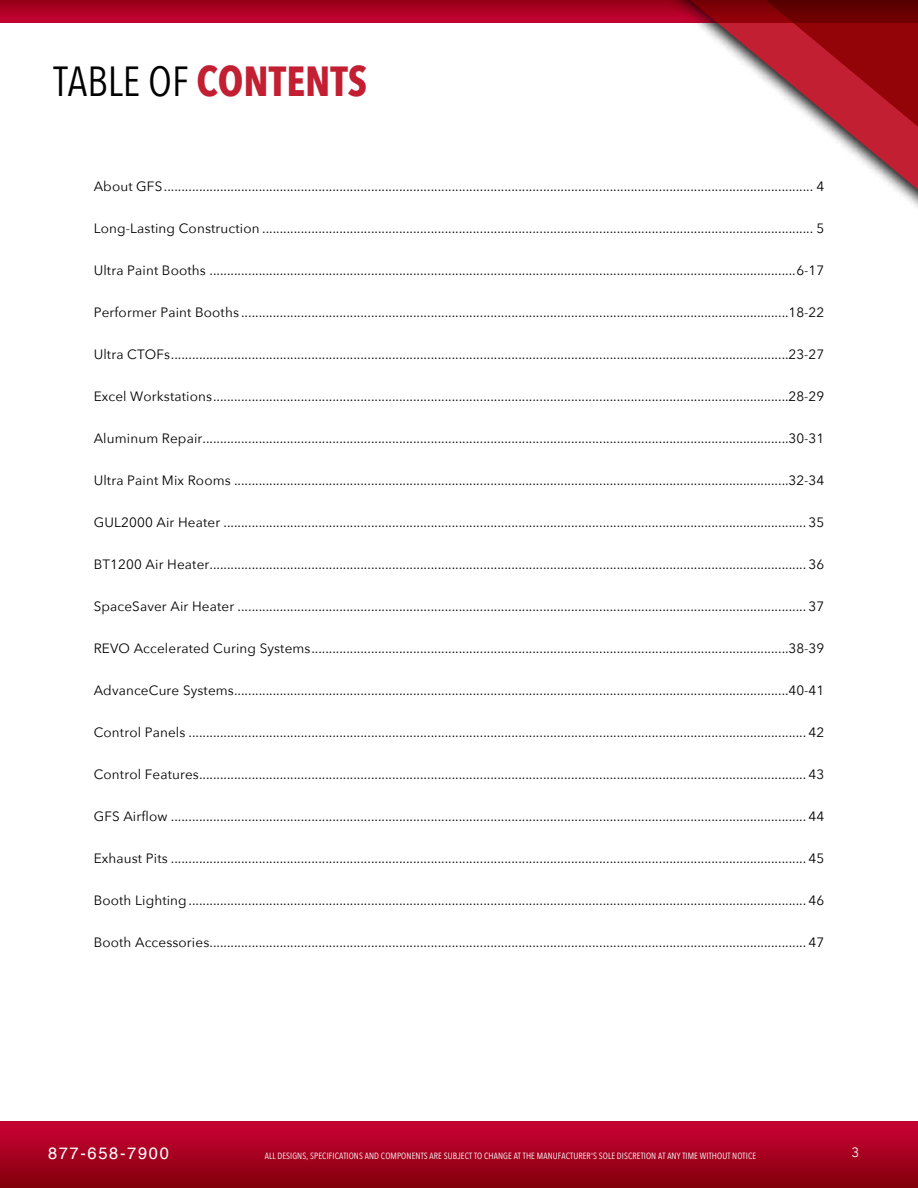
<style>
.page{position:relative;width:918px;height:1188px;background:#fff}
.page>*{position:absolute;margin:0;border:0;box-sizing:border-box;transform-origin:0 0}
.t1{font:700 42px "Avenir Next Condensed";color:#c22032}
.t2{font:16.5px "Helvetica";letter-spacing:.1em;color:#fff}
.t3{font:13.5px "Avenir Next";letter-spacing:.01em;color:#000}
.t4{font:13.5px "Avenir Next";color:#fff}
.t5{font:9px "Avenir Next Condensed";letter-spacing:.01em;color:#fff}
.s1{font-weight:400;color:#000}
</style>
<div class="page">
<div style="left:0;top:1121px;width:918px;height:67px;background:#c10230"></div>
<div style="left:0;top:1133px;width:918px;height:55px;background:linear-gradient(to bottom,#c0012f,#800009)"></div>
<div style="left:0;top:0;width:918px;height:23px;background:#c10230"></div>
<svg style="left:0;top:0;width:628px;height:14px;background:#a4001e"></svg>
<div style="left:628px;top:0;width:290px;height:506px;background:#fff"></div>
<svg style="left:631px;top:0;width:35px;height:23px"></svg>
<svg style="left:666px;top:0;width:252px;height:208px"></svg>
<h1 class="t1" style="left:54px;top:56px;width:315px"><span class="s1">TABLE OF</span> CONTENTS</h1>
<p class="t3" style="left:94px;top:175px;width:732px">About GFS......................................................................................................................................................................................... 4</p>
<p class="t3" style="left:94px;top:217px;width:732px">Long-Lasting Construction ............................................................................................................................................................. 5</p>
<p class="t3" style="left:94px;top:259px;width:732px">Ultra Paint Booths .......................................................................................................................................................................6-17</p>
<p class="t3" style="left:94px;top:301px;width:732px">Performer Paint Booths ............................................................................................................................................................18-22</p>
<p class="t3" style="left:94px;top:343px;width:732px">Ultra CTOFs................................................................................................................................................................................23-27</p>
<p class="t3" style="left:94px;top:385px;width:732px">Excel Workstations....................................................................................................................................................................28-29</p>
<p class="t3" style="left:94px;top:427px;width:732px">Aluminum Repair.......................................................................................................................................................................30-31</p>
<p class="t3" style="left:94px;top:469px;width:732px">Ultra Paint Mix Rooms ..............................................................................................................................................................32-34</p>
<p class="t3" style="left:94px;top:511px;width:732px">GUL2000 Air Heater ...................................................................................................................................................................... 35</p>
<p class="t3" style="left:94px;top:553px;width:732px">BT1200 Air Heater.......................................................................................................................................................................... 36</p>
<p class="t3" style="left:94px;top:595px;width:732px">SpaceSaver Air Heater .................................................................................................................................................................. 37</p>
<p class="t3" style="left:94px;top:637px;width:732px">REVO Accelerated Curing Systems........................................................................................................................................38-39</p>
<p class="t3" style="left:94px;top:679px;width:732px">AdvanceCure Systems..............................................................................................................................................................40-41</p>
<p class="t3" style="left:94px;top:721px;width:732px">Control Panels ................................................................................................................................................................................ 42</p>
<p class="t3" style="left:94px;top:763px;width:732px">Control Features............................................................................................................................................................................. 43</p>
<p class="t3" style="left:94px;top:805px;width:732px">GFS Airflow ..................................................................................................................................................................................... 44</p>
<p class="t3" style="left:94px;top:847px;width:732px">Exhaust Pits ..................................................................................................................................................................................... 45</p>
<p class="t3" style="left:94px;top:889px;width:732px">Booth Lighting................................................................................................................................................................................ 46</p>
<p class="t3" style="left:94px;top:931px;width:732px">Booth Accessories.......................................................................................................................................................................... 47</p>
<p class="t2" style="left:48px;top:1140px;width:122px">877-658-7900</p>
<p class="t5" style="left:265px;top:1148px;width:493px">ALL DESIGNS, SPECIFICATIONS AND COMPONENTS ARE SUBJECT TO CHANGE AT THE MANUFACTURER'S SOLE DISCRETION AT ANY TIME WITHOUT NOTICE</p>
<p class="t4" style="left:851px;top:1141px;width:9px">3</p>
</div>
